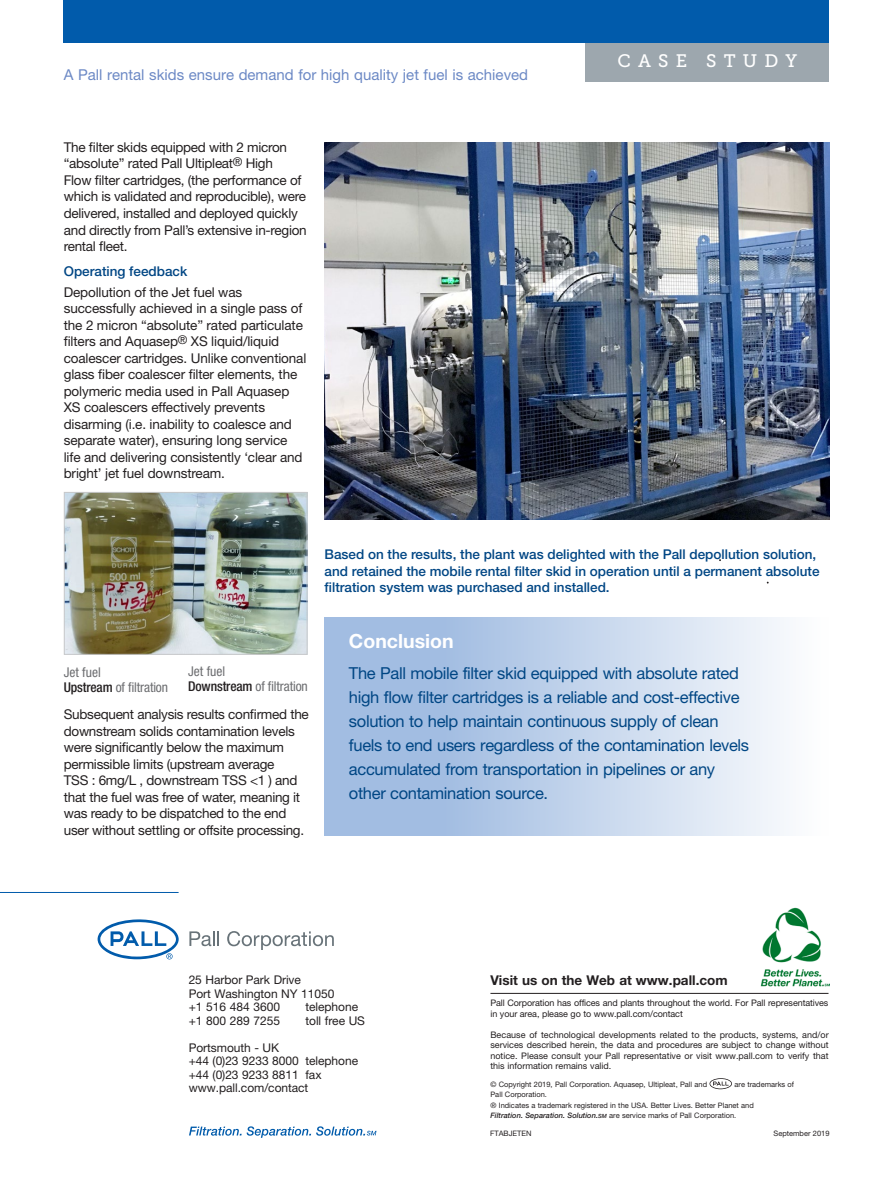
<style>
.page{position:relative;width:893px;height:1187px;background:#fff}
.page>*{position:absolute;margin:0;border:0;box-sizing:border-box;transform-origin:0 0}
._02_TEXT{font:700 19.5px "Helvetica Neue LT Std";color:#fff}
.t1{font:18px "Museo Slab 500";letter-spacing:.4em;color:#fff}
._03_BULLETED_TEXT{font:16.5px/24px "Helvetica Neue LT Std";letter-spacing:-.02em;color:#004684}
._03_TITLE{font:15px "Helvetica Neue LT Std";color:#6c89c5}
.t2{font:13.5px/16.5px "Helvetica Neue LT Std";letter-spacing:-.02em;color:#231f20}
.t3{font:500 13.5px/16.5px "Helvetica Neue LT Std";color:#004684}
.t4{font:condensed 13.5px/15px "Helvetica Neue LT Std";letter-spacing:-.01em;color:#6c6d70}
.t5{font:700 13.5px "Helvetica Neue LT Std";color:#231f20}
.Address_Block{font:12px "Helvetica Neue LT Std";letter-spacing:-.005em;color:#231f20}
.t6{font:9px/10.5px "Helvetica Neue LT Std";letter-spacing:-.01em;color:#231f20}
.t7{font:7.5px/10.5px "Helvetica Neue LT Std";color:#231f20}
.s1{font-weight:500;color:#231f20}
.s2{font-weight:500;font-style:italic}
.s3{font-weight:500;font-style:italic;font-size:5.7px}
</style>
<div class="page">
<div style="left:585px;top:36px;width:244px;height:45px;background:#9da7ae"></div>
<div style="left:64px;top:0;width:765px;height:42px;background:#015bab"></div>
<img style="left:325px;top:142px;width:504px;height:377px">
<div style="left:325px;top:616px;width:504px;height:219px;background:linear-gradient(to right,#91b1dd,#fafbfd)"></div>
<img style="left:66px;top:494px;width:240px;height:158px">
<div style="left:64px;top:492px;width:244px;height:162px;border:1px solid #c7c8ca"></div>
<hr style="left:490px;top:992px;width:338px;height:1px;background:#231f20">
<svg style="left:709px;top:1078px;width:23px;height:11px"></svg>
<hr style="left:0;top:892px;width:179px;height:1px;background:#015bab">
<img style="left:760px;top:907px;width:69px;height:79px">
<svg style="left:189px;top:1126px;width:187px;height:11px"></svg>
<svg style="left:189px;top:931px;width:30px;height:15px"></svg>
<svg style="left:227px;top:931px;width:107px;height:18px"></svg>
<svg style="left:98px;top:919px;width:81px;height:40px"></svg>
<p class="_03_TITLE" style="left:64px;top:66px;width:466px">A Pall rental skids ensure demand for high quality jet fuel is achieved</p>
<p class="t2" style="left:64px;top:139px;width:244px">The filter skids equipped with 2 micron “absolute” rated Pall Ultipleat<sup>®</sup> High<br>Flow filter cartridges, (the performance of which is validated and reproducible), were delivered, installed and deployed quickly and directly from Pall’s extensive in-region rental fleet.</p>
<p class="t3" style="left:64px;top:263px;width:125px">Operating feedback</p>
<p class="t2" style="left:64px;top:283px;width:244px">Depollution of the Jet fuel was successfully achieved in a single pass of the 2 micron “absolute” rated particulate filters and Aquasep<sup>®</sup> XS liquid/liquid coalescer cartridges. Unlike conventional glass fiber coalescer filter elements, the polymeric media used in Pall Aquasep XS coalescers effectively prevents disarming (i.e. inability to coalesce and separate water), ensuring long service life and delivering consistently ‘clear and bright’ jet fuel downstream.</p>
<p class="t1" style="left:617px;top:51px;width:181px">CASE STUDY</p>
<p class="t4" style="left:64px;top:664px;width:106px">Jet fuel<br><span class="s1">Upstream</span> of filtration</p>
<p class="t4" style="left:188px;top:664px;width:121px">Jet fuel<br><span class="s1">Downstream</span> of filtration</p>
<p class="t2" style="left:64px;top:706px;width:247px">Subsequent analysis results confirmed the downstream solids contamination levels were significantly below the maximum permissible limits (upstream average<br>TSS : 6mg/L , downstream TSS &lt;1 ) and that the fuel was free of water, meaning it was ready to be dispatched to the end user without settling or offsite processing.</p>
<p class="t3" style="left:325px;top:546px;width:496px">Based on the results, the plant was delighted with the Pall depollution solution, and retained the mobile rental filter skid in operation until a permanent absolute filtration system was purchased and installed.</p>
<p class="_02_TEXT" style="left:349px;top:629px;width:106px">Conclusion</p>
<p class="_03_BULLETED_TEXT" style="left:349px;top:660px;width:402px">The Pall mobile filter skid equipped with absolute rated high flow filter cartridges is a reliable and cost-effective solution to help maintain continuous supply of clean fuels to end users regardless of the contamination levels accumulated from transportation in pipelines or any other contamination source.</p>
<p class="Address_Block" style="left:189px;top:972px;width:114px">25 Harbor Park Drive</p>
<p class="Address_Block" style="left:189px;top:986px;width:147px">Port Washington NY 11050</p>
<p class="Address_Block" style="left:189px;top:999px;width:93px">+1 516 484 3600</p>
<p class="Address_Block" style="left:305px;top:999px;width:54px">telephone</p>
<p class="Address_Block" style="left:189px;top:1013px;width:93px">+1 800 289 7255</p>
<p class="Address_Block" style="left:305px;top:1013px;width:61px">toll free US</p>
<p class="Address_Block" style="left:189px;top:1040px;width:92px">Portsmouth - UK</p>
<p class="Address_Block" style="left:189px;top:1053px;width:171px">+44 (0)23 9233 8000 telephone</p>
<p class="Address_Block" style="left:189px;top:1067px;width:134px">+44 (0)23 9233 8811 fax</p>
<p class="Address_Block" style="left:189px;top:1080px;width:121px">www.pall.com/contact</p>
<p class="t5" style="left:490px;top:971px;width:239px">Visit us on the Web at www.pall.com</p>
<p class="t6" style="left:490px;top:997px;width:340px">Pall Corporation has offices and plants throughout the world. For Pall representatives in your area, please go to www.pall.com/contact</p>
<p class="t6" style="left:490px;top:1029px;width:340px;text-align:justify">Because of technological developments related to the products, systems, and/or services described herein, the data and procedures are subject to change without notice. Please consult your Pall representative or visit www.pall.com to verify that this information remains valid.</p>
<p class="t7" style="left:490px;top:1078px;width:218px">© Copyright 2019, Pall Corporation. Aquasep, Ultipleat, Pall and</p>
<p class="t7" style="left:734px;top:1078px;width:61px">are trademarks of</p>
<p class="t7" style="left:490px;top:1089px;width:58px">Pall Corporation.</p>
<p class="t7" style="left:490px;top:1099px;width:265px">® Indicates a trademark registered in the USA. Better Lives. Better Planet and<br><span class="s2">Filtration. Separation. Solution.</span><span class="s3">SM</span> are service marks of Pall Corporation.</p>
<p class="t7" style="left:490px;top:1128px;width:43px">FTABJETEN</p>
<p class="t7" style="left:773px;top:1128px;width:58px">September 2019</p>
</div>
